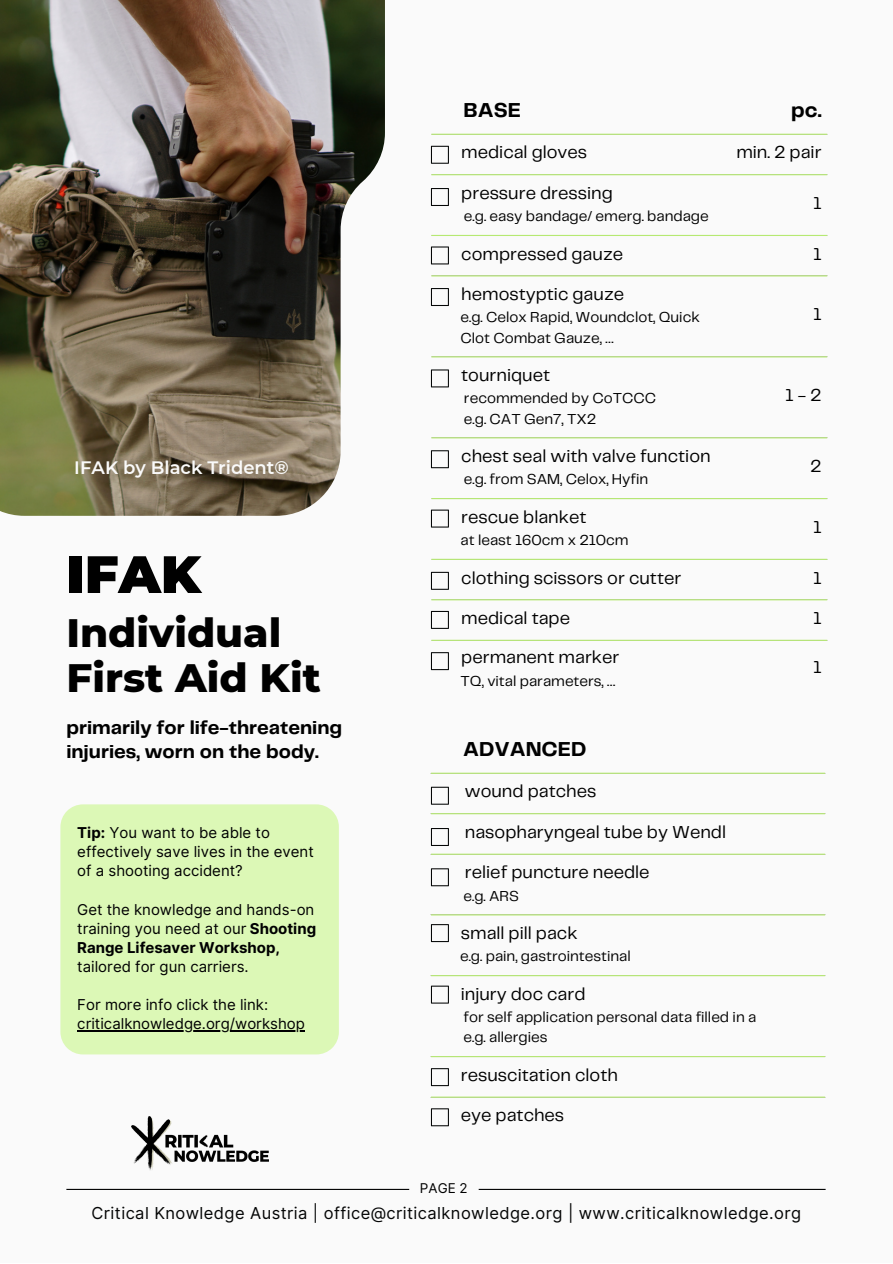
<style>
.page{position:relative;width:893px;height:1264px;background:#fff}
.page>*{position:absolute;margin:0;border:0;box-sizing:border-box;transform-origin:0 0}
.t1{font:900 52.5px "Montserrat";color:#000}
.t2{font:800 40.5px/45px "Montserrat";color:#000}
.t3{font:700 21px "Telegraf";color:#000}
.t4{font:700 19.5px/24.8px "Telegraf";color:#000}
.t5{font:18px "Telegraf";color:#000}
.t6{font:600 18px "Montserrat";color:#fafafa}
.t7{font:16.5px "Inter";letter-spacing:.025em;color:#040505}
.t8{font:15px "Telegraf";color:#000}
.t9{font:15px/19px "Inter";color:#000001}
.t10{font:13.5px "Inter";color:#000}
.s1{font-weight:700}
</style>
<div class="page">
<div style="left:0;top:0;width:892px;height:1262px;background:#fafafa"></div>
<hr style="left:431px;top:134px;width:396px;height:1px;background:#b6e972">
<hr style="left:431px;top:174px;width:396px;height:1px;background:#b6e972">
<hr style="left:431px;top:235px;width:396px;height:1px;background:#b6e972">
<hr style="left:431px;top:275px;width:396px;height:1px;background:#b6e972">
<hr style="left:431px;top:356px;width:396px;height:1px;background:#b6e972">
<hr style="left:431px;top:437px;width:396px;height:1px;background:#b6e972">
<hr style="left:431px;top:498px;width:396px;height:1px;background:#b6e972">
<hr style="left:431px;top:559px;width:396px;height:1px;background:#b6e972">
<hr style="left:431px;top:599px;width:396px;height:1px;background:#b6e972">
<hr style="left:431px;top:639px;width:396px;height:2px;background:#b6e972">
<div style="left:60px;top:804px;width:279px;height:250px;background:#dcf8b6"></div>
<hr style="left:77px;top:1030px;width:228px;height:1px;background:#000001">
<img style="left:0;top:0;width:385px;height:516px">
<svg style="left:431px;top:146px;width:18px;height:18px"></svg>
<svg style="left:431px;top:188px;width:18px;height:18px"></svg>
<svg style="left:431px;top:246px;width:18px;height:18px"></svg>
<svg style="left:431px;top:288px;width:18px;height:18px"></svg>
<svg style="left:431px;top:369px;width:18px;height:18px"></svg>
<svg style="left:431px;top:450px;width:18px;height:18px"></svg>
<svg style="left:431px;top:509px;width:18px;height:18px"></svg>
<svg style="left:431px;top:572px;width:18px;height:18px"></svg>
<svg style="left:431px;top:611px;width:18px;height:18px"></svg>
<svg style="left:431px;top:652px;width:18px;height:18px"></svg>
<hr style="left:431px;top:772px;width:394px;height:1px;background:#b6e972">
<hr style="left:431px;top:813px;width:394px;height:1px;background:#b6e972">
<hr style="left:431px;top:853px;width:394px;height:1px;background:#b6e972">
<hr style="left:431px;top:914px;width:394px;height:1px;background:#b6e972">
<hr style="left:431px;top:975px;width:394px;height:1px;background:#b6e972">
<hr style="left:431px;top:1056px;width:394px;height:1px;background:#b6e972">
<hr style="left:431px;top:1096px;width:394px;height:1px;background:#b6e972">
<svg style="left:431px;top:786px;width:18px;height:18px"></svg>
<svg style="left:431px;top:828px;width:18px;height:18px"></svg>
<svg style="left:431px;top:868px;width:18px;height:18px"></svg>
<svg style="left:431px;top:924px;width:18px;height:18px"></svg>
<svg style="left:431px;top:985px;width:18px;height:18px"></svg>
<svg style="left:431px;top:1068px;width:18px;height:18px"></svg>
<svg style="left:431px;top:1108px;width:18px;height:18px"></svg>
<hr style="left:66px;top:1188px;width:759px;height:1px;background:#040505">
<img style="left:131px;top:1116px;width:137px;height:54px">
<svg style="left:409px;top:1188px;width:69px;height:2px"></svg>
<p class="t3" style="left:463px;top:101px;width:59px">BASE</p>
<p class="t3" style="left:791px;top:101px;width:32px">pc.</p>
<p class="t5" style="left:461px;top:145px;width:127px">medical gloves</p>
<p class="t5" style="left:736px;top:145px;width:87px">min. 2 pair</p>
<p class="t5" style="left:461px;top:185px;width:153px">pressure dressing</p>
<p class="t8" style="left:464px;top:210px;width:246px">e.g. easy bandage/ emerg. bandage</p>
<p class="t5" style="left:813px;top:195px;width:10px">1</p>
<p class="t5" style="left:461px;top:246px;width:163px">compressed gauze</p>
<p class="t5" style="left:813px;top:246px;width:10px">1</p>
<p class="t5" style="left:461px;top:286px;width:164px">hemostyptic gauze</p>
<p class="t8" style="left:460px;top:311px;width:241px">e.g. Celox Rapid, Woundclot, Quick</p>
<p class="t8" style="left:460px;top:331px;width:154px">Clot Combat Gauze, …</p>
<p class="t5" style="left:813px;top:307px;width:10px">1</p>
<p class="t6" style="left:74px;top:456px;width:216px">IFAK by Black Trident®</p>
<p class="t1" style="left:66px;top:542px;width:136px">IFAK</p>
<p class="t2" style="left:66px;top:610px;width:256px">Individual<br>First Aid Kit</p>
<p class="t4" style="left:66px;top:715px;width:277px">primarily for life-threatening injuries, worn on the body.</p>
<p class="t9" style="left:77px;top:823px;width:238px"><span class="s1">Tip:</span> You want to be able to effectively save lives in the event of a shooting accident?</p>
<p class="t9" style="left:77px;top:899px;width:240px">Get the knowledge and hands-on training you need at our <span class="s1">Shooting<br>Range Lifesaver Workshop, </span>tailored for gun carriers.</p>
<p class="t9" style="left:77px;top:995px;width:192px">For more info click the link:</p>
<p class="t9" style="left:77px;top:1014px;width:229px">criticalknowledge.org/workshop</p>
<p class="t5" style="left:461px;top:367px;width:90px">tourniquet</p>
<p class="t8" style="left:464px;top:392px;width:194px">recommended by CoTCCC</p>
<p class="t8" style="left:464px;top:412px;width:134px">e.g. CAT Gen7, TX2</p>
<p class="t5" style="left:461px;top:448px;width:251px">chest seal with valve function</p>
<p class="t8" style="left:464px;top:473px;width:186px">e.g. from SAM, Celox, Hyfin</p>
<p class="t5" style="left:461px;top:509px;width:127px">rescue blanket</p>
<p class="t8" style="left:460px;top:533px;width:170px">at least 160cm x 210cm</p>
<p class="t5" style="left:785px;top:387px;width:38px">1-2</p>
<p class="t5" style="left:810px;top:458px;width:13px">2</p>
<p class="t5" style="left:813px;top:519px;width:10px">1</p>
<p class="t5" style="left:461px;top:570px;width:221px">clothing scissors or cutter</p>
<p class="t5" style="left:813px;top:570px;width:10px">1</p>
<p class="t5" style="left:461px;top:610px;width:110px">medical tape</p>
<p class="t5" style="left:813px;top:610px;width:10px">1</p>
<p class="t5" style="left:461px;top:649px;width:160px">permanent marker</p>
<p class="t8" style="left:460px;top:674px;width:156px">TQ, vital parameters, …</p>
<p class="t5" style="left:813px;top:659px;width:10px">1</p>
<p class="t3" style="left:463px;top:740px;width:125px">ADVANCED</p>
<p class="t5" style="left:465px;top:783px;width:133px">wound patches</p>
<p class="t5" style="left:465px;top:824px;width:263px">nasopharyngeal tube by Wendl</p>
<p class="t5" style="left:465px;top:864px;width:186px">relief puncture needle</p>
<p class="t8" style="left:463px;top:889px;width:57px">e.g. ARS</p>
<p class="t5" style="left:461px;top:925px;width:118px">small pill pack</p>
<p class="t8" style="left:460px;top:950px;width:172px">e.g. pain, gastrointestinal</p>
<p class="t5" style="left:461px;top:986px;width:126px">injury doc card</p>
<p class="t8" style="left:463px;top:1010px;width:294px">for self application personal data filled in a</p>
<p class="t8" style="left:463px;top:1031px;width:85px">e.g. allergies</p>
<p class="t5" style="left:461px;top:1067px;width:159px">resuscitation cloth</p>
<p class="t5" style="left:461px;top:1107px;width:105px">eye patches</p>
<p class="t10" style="left:420px;top:1180px;width:49px">PAGE 2</p>
<p class="t7" style="left:91px;top:1203px;width:711px">Critical Knowledge Austria | office@criticalknowledge.org | www.criticalknowledge.org</p>
</div>
